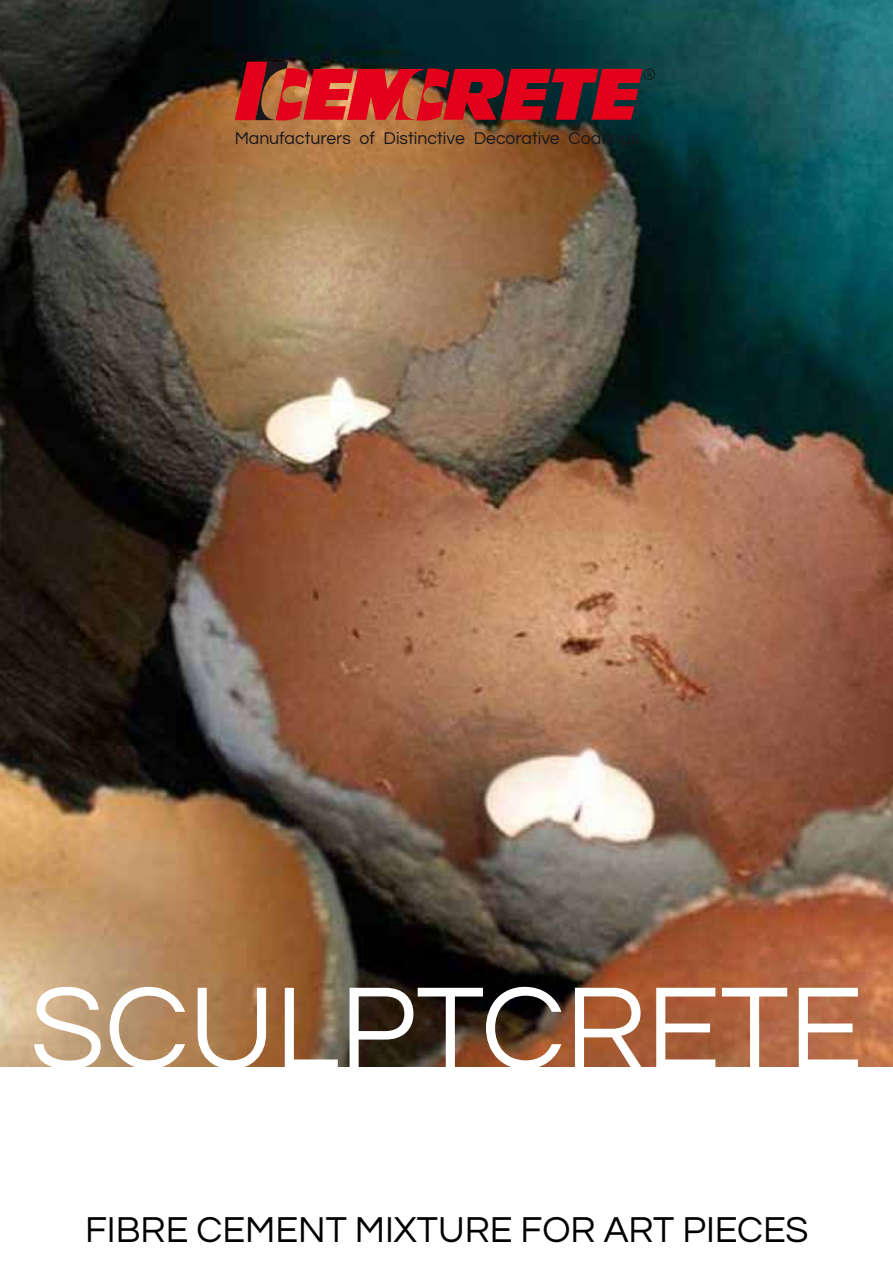
<style>
.page{position:relative;width:893px;height:1263px;background:#fff}
.page>*{position:absolute;margin:0;border:0;box-sizing:border-box;transform-origin:0 0}
.t1{font:121.5px "Questrial";color:#fff}
.t2{font:37.5px "Questrial";color:#000}
.t3{font:17.7px "Questrial";color:#1a171c}
.t4{font:8.55px "Myriad";color:#1a171c}
</style>
<div class="page">
<img style="left:0;top:0;width:893px;height:1067px">
<svg style="left:235px;top:62px;width:407px;height:59px;background:#a31e25"></svg>
<div style="left:644px;top:69px;width:11px;height:11px;border:1px solid #1a171c;border-radius:50%"></div>
<p class="t4" style="left:647px;top:70px;width:6px">R</p>
<p class="t3" style="left:235px;top:129px;width:406px">Manufacturers of Distinctive Decorative Coatings</p>
<h1 class="t1" style="left:30px;top:968px;width:834px">sculptcrete</h1>
<h2 class="t2" style="left:85px;top:1211px;width:357px">FIBRE CEMENT MIXTURE</h2>
<h2 class="t2" style="left:521px;top:1211px;width:290px">FOR ART Pi eces</h2>
</div>
